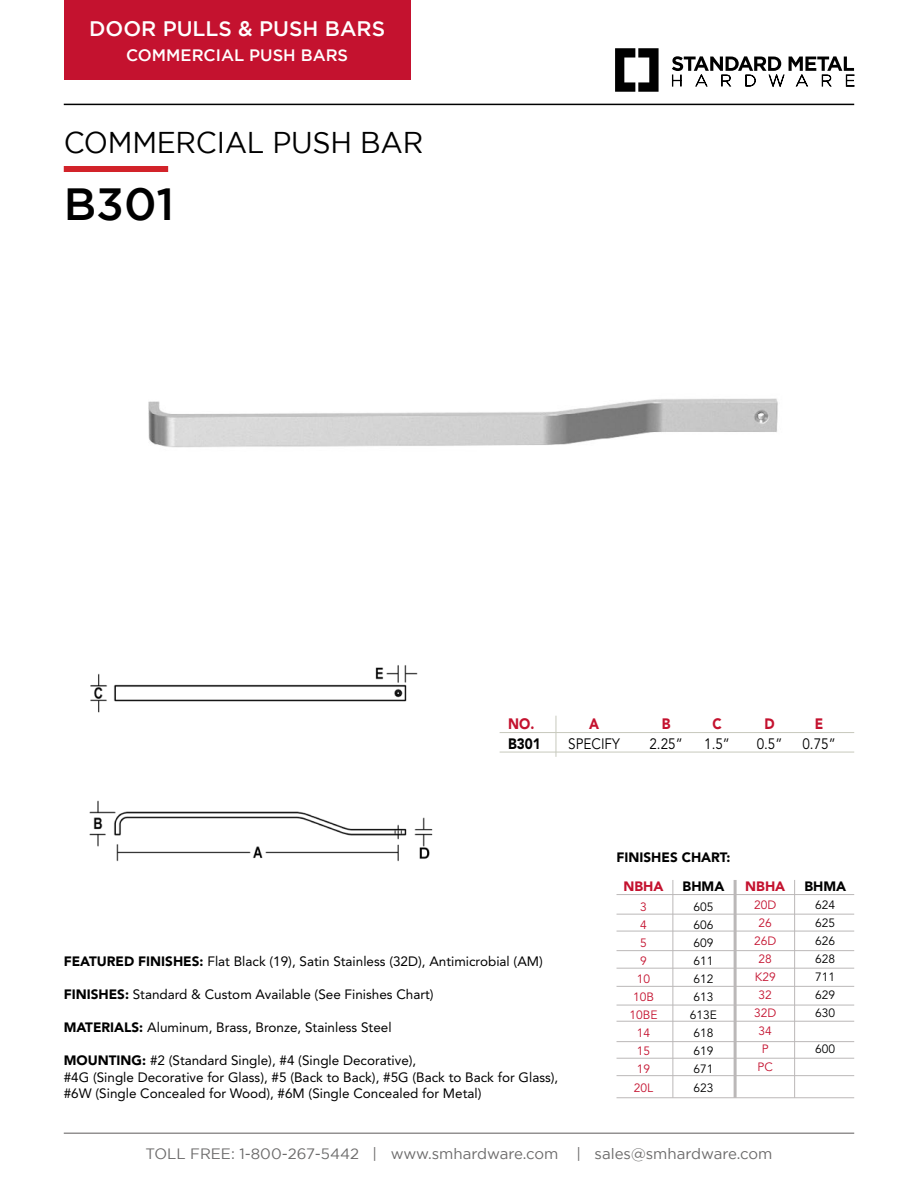
<style>
.page{position:relative;width:918px;height:1188px;background:#fff}
.page>*{position:absolute;margin:0;border:0;box-sizing:border-box;transform-origin:0 0}
.t1{font:500 45px "Gotham";color:#000}
.t2{font:30px "Gotham";letter-spacing:-.01em;color:#000;scale:.95 1}
.t3{font:500 21px "Gotham";color:#fff}
.t4{font:500 16.5px "Gotham";color:#fff}
.t5{font:15px "Gotham";color:#6c6b6b}
.t6{font:15px "Avenir LT Std";color:#000;scale:.9 1}
.t7{font:900 15px "Avenir LT Std";color:#c4122f;scale:.9 1}
.t8{font:900 15px "Avenir LT Std";color:#000;scale:.9 1}
.t9{font:13.5px/16.5px "Avenir LT Std";color:#000}
.t10{font:900 13.5px "Avenir LT Std";color:#000}
.t11{font:900 13.5px "Avenir LT Std";color:#c4122f}
.t12{font:12px "Avenir LT Std";color:#000}
.t13{font:12px/18px "Avenir LT Std";color:#c4122f}
.s1{font-weight:900}
</style>
<div class="page">
<img style="left:89px;top:665px;width:344px;height:197px">
<hr style="left:64px;top:1132px;width:790px;height:2px;background:#939191">
<svg style="left:672px;top:56px;width:182px;height:30px"></svg>
<svg style="left:615px;top:48px;width:44px;height:44px"></svg>
<hr style="left:64px;top:104px;width:790px;height:1px;background:#000">
<img style="left:148px;top:398px;width:630px;height:50px">
<div style="left:64px;top:166px;width:104px;height:6px;background:#d2232a"></div>
<hr style="left:556px;top:716px;width:1px;height:41px;background:#c7c9bd">
<hr style="left:500px;top:732px;width:354px;height:1px;background:#c7c9bd">
<hr style="left:500px;top:752px;width:354px;height:1px;background:#c7c9bd">
<div style="left:64px;top:0;width:347px;height:80px;background:#c4122f"></div>
<hr style="left:617px;top:914px;width:237px;height:1px;background:#bbb8b8">
<hr style="left:617px;top:894px;width:237px;height:1px;background:#bbb8b8">
<hr style="left:617px;top:931px;width:237px;height:1px;background:#bbb8b8">
<hr style="left:617px;top:950px;width:237px;height:1px;background:#bbb8b8">
<hr style="left:617px;top:968px;width:237px;height:1px;background:#bbb8b8">
<hr style="left:617px;top:986px;width:237px;height:1px;background:#bbb8b8">
<hr style="left:617px;top:1005px;width:237px;height:1px;background:#bbb8b8">
<hr style="left:617px;top:1021px;width:237px;height:1px;background:#bbb8b8">
<hr style="left:617px;top:1041px;width:237px;height:1px;background:#bbb8b8">
<hr style="left:617px;top:1058px;width:237px;height:1px;background:#bbb8b8">
<hr style="left:617px;top:1075px;width:237px;height:1px;background:#bbb8b8">
<hr style="left:617px;top:1097px;width:237px;height:1px;background:#bbb8b8">
<hr style="left:672px;top:880px;width:1px;height:218px;background:#bbb8b8">
<hr style="left:734px;top:880px;width:3px;height:218px;background:#bbb8b8">
<hr style="left:794px;top:880px;width:1px;height:218px;background:#bbb8b8">
<h3 class="t3" style="left:89px;top:17px;width:298px">DOOR PULLS &amp; PUSH BARS</h3>
<p class="t4" style="left:126px;top:46px;width:224px">COMMERCIAL PUSH BARS</p>
<h2 class="t2" style="left:64px;top:126px;width:370px">Commercial Push Bar</h2>
<h1 class="t1" style="left:64px;top:179px;width:112px">B301</h1>
<p class="t7" style="left:500px;top:715px;width:64px">NO. A</p>
<p class="t7" style="left:662px;top:715px;width:11px">B</p>
<p class="t7" style="left:712px;top:715px;width:12px">C</p>
<p class="t7" style="left:764px;top:715px;width:40px">D E</p>
<p class="t8" style="left:508px;top:734px;width:38px">B301</p>
<p class="t6" style="left:568px;top:735px;width:59px">SPECIFY</p>
<p class="t6" style="left:649px;top:735px;width:38px">2.25”</p>
<p class="t6" style="left:704px;top:735px;width:30px">1.5”</p>
<p class="t6" style="left:757px;top:735px;width:30px">0.5”</p>
<p class="t6" style="left:802px;top:735px;width:38px">0.75”</p>
<p class="t10" style="left:64px;top:953px;width:17px">FEAT</p>
<p class="t10" style="left:97px;top:953px;width:58px">URED FINISHES</p>
<p class="t9" style="left:200px;top:953px;width:345px"><span class="s1">:</span> Flat Black (19), Satin Stainless (32D), Antimicrobial (AM)</p>
<p class="t10" style="left:64px;top:986px;width:17px">FINISHES</p>
<p class="t9" style="left:125px;top:986px;width:310px"><span class="s1">:</span> Standard &amp; Custom Available (See Finishes Chart)</p>
<p class="t10" style="left:64px;top:1019px;width:22px">MATERIA</p>
<p class="t9" style="left:124px;top:1019px;width:269px"><span class="s1">LS:</span> Aluminum, Brass, Bronze, Stainless Steel</p>
<p class="t10" style="left:64px;top:1052px;width:43px">MOUNTIN</p>
<p class="t9" style="left:64px;top:1052px;width:496px;text-indent:68px"><span class="s1">G:</span> #2 (Standard Single), #4 (Single Decorative),<br>#4G (Single Decorative for Glass), #5 (Back to Back), #5G (Back to Back for Glass), #6W (Single Concealed for Wood), #6M (Single Concealed for Metal)</p>
<p class="t10" style="left:617px;top:849px;width:115px">FINISHES CHART:</p>
<p class="t11" style="left:617px;top:878px;width:35px">NBHA</p>
<p class="t10" style="left:683px;top:878px;width:43px">BHMA</p>
<p class="t13" style="left:640px;top:898px;width:8px">3</p>
<p class="t12" style="left:694px;top:900px;width:22px">605</p>
<p class="t13" style="left:640px;top:916px;width:8px">4</p>
<p class="t12" style="left:694px;top:918px;width:22px">606</p>
<p class="t13" style="left:640px;top:934px;width:8px">5</p>
<p class="t12" style="left:694px;top:936px;width:22px">609</p>
<p class="t13" style="left:640px;top:952px;width:8px">9</p>
<p class="t12" style="left:694px;top:954px;width:22px">611</p>
<p class="t13" style="left:637px;top:970px;width:15px">10</p>
<p class="t12" style="left:694px;top:972px;width:22px">612</p>
<p class="t13" style="left:633px;top:988px;width:22px">10B</p>
<p class="t12" style="left:694px;top:990px;width:22px">613</p>
<p class="t13" style="left:630px;top:1006px;width:30px">10BE</p>
<p class="t12" style="left:690px;top:1008px;width:29px">613E</p>
<p class="t13" style="left:637px;top:1024px;width:15px">14</p>
<p class="t12" style="left:694px;top:1026px;width:22px">618</p>
<p class="t13" style="left:637px;top:1042px;width:15px">15</p>
<p class="t12" style="left:694px;top:1044px;width:22px">619</p>
<p class="t13" style="left:637px;top:1060px;width:15px">19</p>
<p class="t12" style="left:694px;top:1062px;width:22px">671</p>
<p class="t13" style="left:634px;top:1079px;width:21px">20L</p>
<p class="t12" style="left:694px;top:1081px;width:22px">623</p>
<p class="t11" style="left:738px;top:878px;width:35px">NBHA</p>
<p class="t10" style="left:804px;top:878px;width:43px">BHMA</p>
<p class="t13" style="left:754px;top:896px;width:24px">20D</p>
<p class="t12" style="left:815px;top:898px;width:22px">624</p>
<p class="t13" style="left:759px;top:914px;width:15px">26</p>
<p class="t12" style="left:815px;top:916px;width:22px">625</p>
<p class="t13" style="left:754px;top:932px;width:24px">26D</p>
<p class="t12" style="left:815px;top:934px;width:22px">626</p>
<p class="t13" style="left:759px;top:950px;width:15px">28</p>
<p class="t12" style="left:815px;top:952px;width:22px">628</p>
<p class="t13" style="left:755px;top:968px;width:22px">K29</p>
<p class="t12" style="left:815px;top:970px;width:22px">711</p>
<p class="t13" style="left:759px;top:986px;width:15px">32</p>
<p class="t12" style="left:815px;top:988px;width:22px">629</p>
<p class="t13" style="left:754px;top:1004px;width:24px">32D</p>
<p class="t12" style="left:815px;top:1006px;width:22px">630</p>
<p class="t13" style="left:759px;top:1022px;width:15px">34<br>P</p>
<p class="t12" style="left:815px;top:1042px;width:22px">600</p>
<p class="t13" style="left:758px;top:1058px;width:17px">PC</p>
<p class="t5" style="left:145px;top:1145px;width:629px">TOLL FREE: 1-800-267-5442 | www.smhardware.com | sales@smhardware.com</p>
</div>
